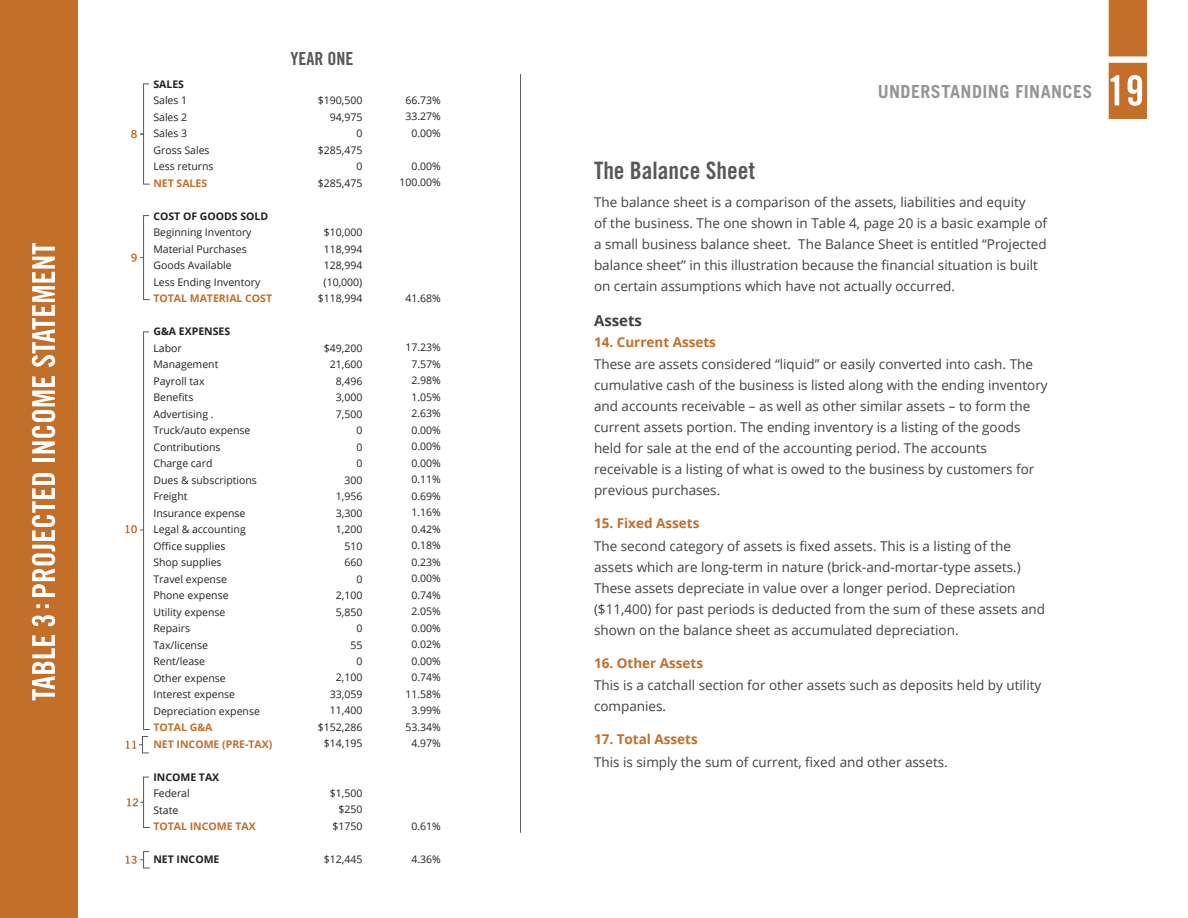
<style>
.page{position:relative;width:1188px;height:918px;background:#fff}
.page>*{position:absolute;margin:0;border:0;box-sizing:border-box;transform-origin:0 0}
.t1{font:24px "Trade Gothic Bold Cond Twenty";color:#58595b}
.t2{font:700 18px "Trade Gothic";letter-spacing:.025em;color:#939598}
.t3{font:18px "Trade Gothic Bold Cond Twenty";color:#58595b}
.t4{font:700 15px "Open Sans";color:#414042}
.t5{font:13.5px/21px "Open Sans";color:#414042}
.t6{font:700 13.5px "Open Sans";color:#c36e29}
.t7{font:10.5px/16.5px "Open Sans";color:#231f20}
.t8{font:700 10.5px/16.5px "Open Sans";color:#c36e29}
.t9{font:700 10.5px "Open Sans";color:#231f20}
</style>
<div class="page">
<div style="left:0;top:0;width:78px;height:918px;background:#c36e29"></div>
<hr style="left:520px;top:74px;width:1px;height:759px;background:#5d5e5e">
<svg style="left:32px;top:635px;width:23px;height:65px"></svg>
<svg style="left:36px;top:604px;width:13px;height:4px"></svg>
<svg style="left:32px;top:473px;width:23px;height:124px"></svg>
<hr style="left:32px;top:458px;width:23px;height:4px;background:#fff">
<svg style="left:32px;top:376px;width:23px;height:77px"></svg>
<svg style="left:32px;top:243px;width:23px;height:124px"></svg>
<svg style="left:32px;top:615px;width:23px;height:11px"></svg>
<svg style="left:131px;top:84px;width:19px;height:100px"></svg>
<svg style="left:127px;top:777px;width:23px;height:51px"></svg>
<svg style="left:125px;top:332px;width:25px;height:398px"></svg>
<svg style="left:131px;top:215px;width:19px;height:85px"></svg>
<svg style="left:126px;top:736px;width:23px;height:17px"></svg>
<svg style="left:126px;top:851px;width:24px;height:17px"></svg>
<div style="left:1109px;top:0;width:38px;height:56px;background:#c36e29"></div>
<svg style="left:1109px;top:63px;width:38px;height:56px"></svg>
<p class="t9" style="left:153px;top:77px;width:32px">SALES</p>
<p class="t7" style="left:153px;top:92px;width:62px">Sales 1<br>Sales 2<br>Sales 3<br>Gross Sales<br>Less returns</p>
<p class="t8" style="left:153px;top:174px;width:55px">NET SALES</p>
<p class="t9" style="left:153px;top:209px;width:116px">COST OF GOODS SOLD</p>
<p class="t7" style="left:153px;top:224px;width:108px">Beginning Inventory<br>Material Purchases<br>Goods Available<br>Less Ending Inventory</p>
<p class="t8" style="left:153px;top:290px;width:120px">TOTAL MATERIAL COST</p>
<p class="t9" style="left:153px;top:324px;width:78px">G&amp;A EXPENSES</p>
<p class="t7" style="left:153px;top:339px;width:108px">Labor<br>Management<br>Payroll tax<br>Benefits<br>Advertising .<br>Truck/auto expense<br>Contributions<br>Charge card<br>Dues &amp; subscriptions<br>Freight<br>Insurance expense<br>Legal &amp; accounting<br>Office supplies<br>Shop supplies<br>Travel expense<br>Phone expense<br>Utility expense<br>Repairs<br>Tax/license<br>Rent/lease<br>Other expense<br>Interest expense<br>Depreciation expense</p>
<p class="t8" style="left:153px;top:719px;width:121px">TOTAL G&amp;A<br>NET INCOME (PRE-TAX)</p>
<p class="t9" style="left:153px;top:769px;width:67px">INCOME TAX</p>
<p class="t7" style="left:153px;top:785px;width:38px">Federal<br>State</p>
<p class="t8" style="left:153px;top:818px;width:104px">TOTAL INCOME TAX</p>
<p class="t9" style="left:153px;top:852px;width:68px">NET INCOME</p>
<h2 class="t3" style="left:290px;top:48px;width:64px">YEAR ONE</h2>
<p class="t7" style="left:318px;top:92px;width:46px;text-align:right">$190,500<br>94,975<br>0 $285,475<br>0 $285,475</p>
<p class="t7" style="left:318px;top:224px;width:46px;text-align:center">$10,000<br>118,994<br>128,994 (10,000) $118,994</p>
<p class="t7" style="left:318px;top:339px;width:46px;text-align:right">$49,200<br>21,600<br>8,496<br>3,000<br>7,500<br>0<br>0<br>0<br>300<br>1,956<br>3,300<br>1,200<br>510<br>660<br>0<br>2,100<br>5,850<br>0<br>55<br>0<br>2,100<br>33,059<br>11,400 $152,286 $14,195</p>
<p class="t7" style="left:330px;top:785px;width:34px;text-align:right">$1,500 $250 $1750</p>
<p class="t7" style="left:324px;top:851px;width:40px">$12,445</p>
<p class="t7" style="left:405px;top:92px;width:37px;text-align:center">66.73%<br>33.27%<br>0.00%</p>
<p class="t7" style="left:399px;top:158px;width:43px;text-align:right">0.00%<br>100.00%</p>
<p class="t7" style="left:405px;top:290px;width:37px">41.68%</p>
<p class="t7" style="left:405px;top:339px;width:37px;text-align:center">17.23%<br>7.57%<br>2.98%<br>1.05%<br>2.63%<br>0.00%<br>0.00%<br>0.00%<br>0.11%<br>0.69%<br>1.16%<br>0.42%<br>0.18%<br>0.23%<br>0.00%<br>0.74%<br>2.05%<br>0.00%<br>0.02%<br>0.00%<br>0.74%<br>11.58%<br>3.99%<br>53.34%<br>4.97%</p>
<p class="t7" style="left:411px;top:818px;width:31px">0.61%</p>
<p class="t7" style="left:411px;top:851px;width:31px">4.36%</p>
<h2 class="t2" style="left:878px;top:80px;width:216px">UNDERSTANDING FINANCES</h2>
<h1 class="t1" style="left:594px;top:156px;width:163px">The Balance Sheet</h1>
<p class="t5" style="left:594px;top:191px;width:455px">The balance sheet is a comparison of the assets, liabilities and equity<br>of the business. The one shown in Table 4, page 20 is a basic example of a small business balance sheet. The Balance Sheet is entitled “Projected balance sheet” in this illustration because the financial situation is built on certain assumptions which have not actually occurred.</p>
<p class="t4" style="left:594px;top:310px;width:50px">Assets</p>
<p class="t6" style="left:594px;top:332px;width:124px">14. Current Assets</p>
<p class="t5" style="left:594px;top:353px;width:455px">These are assets considered “liquid” or easily converted into cash. The cumulative cash of the business is listed along with the ending inventory and accounts receivable – as well as other similar assets – to form the current assets portion. The ending inventory is a listing of the goods held for sale at the end of the accounting period. The accounts receivable is a listing of what is owed to the business by customers for previous purchases.</p>
<p class="t6" style="left:594px;top:514px;width:107px">15. Fixed Assets</p>
<p class="t5" style="left:594px;top:535px;width:453px">The second category of assets is fixed assets. This is a listing of the assets which are long-term in nature (brick-and-mortar-type assets.)<br>These assets depreciate in value over a longer period. Depreciation ($11,400) for past periods is deducted from the sum of these assets and shown on the balance sheet as accumulated depreciation.</p>
<p class="t6" style="left:594px;top:653px;width:111px">16. Other Assets</p>
<p class="t5" style="left:594px;top:675px;width:449px">This is a catchall section for other assets such as deposits held by utility companies.</p>
<p class="t6" style="left:594px;top:730px;width:105px">17. Total Assets</p>
<p class="t5" style="left:594px;top:751px;width:355px">This is simply the sum of current, fixed and other assets.</p>
</div>
